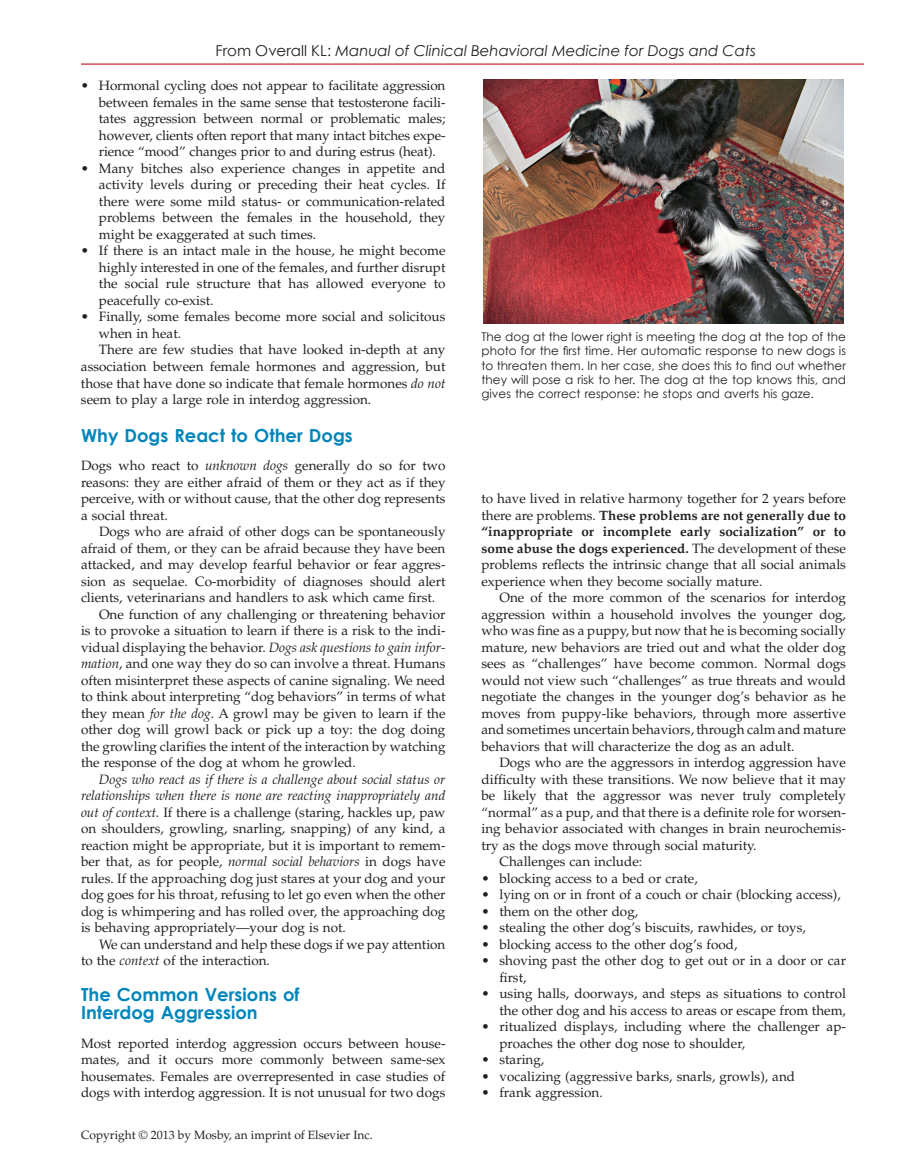
<style>
.page{position:relative;width:918px;height:1175px;background:#fff}
.page>*{position:absolute;margin:0;border:0;box-sizing:border-box;transform-origin:0 0}
.t1{font:700 18px/18px "Century Gothic";color:#0085bb}
.t2{font:italic 15px "Century Gothic";color:#231f20}
.t3{font:13.5px/16.5px "Palatino";color:#231f20;text-align:justify}
.t4{font:12px/14.2px "Century Gothic";color:#231f20;text-align:justify}
.t5{font:12px "Palatino";color:#231f20}
.s1{font-style:normal}
.s2{font-style:italic}
.s3{font-weight:700}
</style>
<div class="page">
<hr style="left:81px;top:63px;width:783px;height:2px;background:#d24c5a">
<img style="left:484px;top:80px;width:360px;height:243px">
<p class="t2" style="left:215px;top:41px;width:542px"><span class="s1">From Overall KL:</span> Manual of Clinical Behavioral Medicine for Dogs and Cats</p>
<p class="t3" style="left:99px;top:79px;width:348px;text-indent:-18px">• Hormonal cycling does not appear to facilitate aggression between females in the same sense that testosterone facili&shy;tates aggression between normal or problematic males; however, clients often report that many intact bitches expe&shy;rience “mood” changes prior to and during estrus (heat).</p>
<p class="t3" style="left:99px;top:161px;width:348px;text-indent:-18px">• Many bitches also experience changes in appetite and activity levels during or preceding their heat cycles. If there were some mild status- or communication-related problems between the females in the household, they might be exaggerated at such times.</p>
<p class="t3" style="left:99px;top:244px;width:348px;text-indent:-18px">• If there is an intact male in the house, he might become highly interested in one of the females, and further disrupt the social rule structure that has allowed everyone to peacefully co-exist.</p>
<p class="t3" style="left:81px;top:310px;width:366px">• Finally, some females become more social and solicitous</p>
<p class="t3" style="left:99px;top:326px;width:84px">when in heat.</p>
<p class="t3" style="left:99px;top:343px;width:348px">There are few studies that have looked in-depth at any</p>
<p class="t3" style="left:81px;top:360px;width:366px">association between female hormones and aggression, but</p>
<p class="t3" style="left:81px;top:376px;width:366px">those that have done so indicate that female hormones <span class="s2">do not</span></p>
<p class="t3" style="left:81px;top:393px;width:292px">seem to play a large role in interdog aggression.</p>
<h1 class="t1" style="left:81px;top:425px;width:273px">Why Dogs React to Other Dogs</h1>
<p class="t3" style="left:81px;top:459px;width:366px">Dogs who react to <span class="s2">unknown dogs</span> generally do so for two reasons: they are either afraid of them or they act as if they perceive, with or without cause, that the other dog represents a social threat.</p>
<p class="t3" style="left:99px;top:525px;width:348px">Dogs who are afraid of other dogs can be spontaneously</p>
<p class="t3" style="left:81px;top:541px;width:366px">afraid of them, or they can be afraid because they have been</p>
<p class="t3" style="left:81px;top:558px;width:366px">attacked, and may develop fearful behavior or fear aggres-</p>
<p class="t3" style="left:81px;top:574px;width:366px">sion as sequelae. Co-morbidity of diagnoses should alert</p>
<p class="t3" style="left:81px;top:591px;width:356px">clients, veterinarians and handlers to ask which came first.</p>
<p class="t3" style="left:99px;top:607px;width:348px">One function of any challenging or threatening behavior</p>
<p class="t3" style="left:81px;top:624px;width:366px">is to provoke a situation to learn if there is a risk to the indi-</p>
<p class="t3" style="left:81px;top:640px;width:366px">vidual displaying the behavior. <span class="s2">Dogs ask questions to gain infor-</span></p>
<p class="t3" style="left:81px;top:657px;width:366px"><span class="s2">mation</span> , and one way they do so can involve a threat. Humans</p>
<p class="t3" style="left:81px;top:673px;width:366px">often misinterpret these aspects of canine signaling. We need</p>
<p class="t3" style="left:81px;top:690px;width:366px">to think about interpreting “dog behaviors” in terms of what</p>
<p class="t3" style="left:81px;top:706px;width:366px">they mean <span class="s2">for the dog</span> . A growl may be given to learn if the</p>
<p class="t3" style="left:81px;top:723px;width:366px">other dog will growl back or pick up a toy: the dog doing</p>
<p class="t3" style="left:81px;top:739px;width:366px">the growling clarifies the intent of the interaction by watching</p>
<p class="t3" style="left:81px;top:756px;width:276px">the response of the dog at whom he growled.</p>
<p class="t3" style="left:81px;top:772px;width:366px;text-indent:18px"><span class="s2">Dogs who react as if there is a challenge about social status or relationships when there is none are reacting inappropriately and out of context.</span> If there is a challenge (staring, hackles up, paw on shoulders, growling, snarling, snapping) of any kind, a reaction might be appropriate, but it is important to remem&shy;ber that, as for people, <span class="s2">normal social behaviors</span> in dogs have rules. If the approaching dog just stares at your dog and your dog goes for his throat, refusing to let go even when the other dog is whimpering and has rolled over, the approaching dog is behaving appropriately—your dog is not.</p>
<p class="t3" style="left:81px;top:937px;width:366px;text-indent:18px">We can understand and help these dogs if we pay attention to the <span class="s2">context</span> of the interaction.</p>
<h1 class="t1" style="left:81px;top:985px;width:220px">The Common Versions of<br>Interdog Aggression</h1>
<p class="t3" style="left:81px;top:1036px;width:366px">Most reported interdog aggression occurs between house&shy;mates, and it occurs more commonly between same-sex housemates. Females are overrepresented in case studies of dogs with interdog aggression. It is not unusual for two dogs</p>
<p class="t5" style="left:81px;top:1130px;width:293px">Copyright © 2013 by Mosby, an imprint of Elsevier Inc.</p>
<p class="t4" style="left:482px;top:329px;width:366px">The dog at the lower right is meeting the dog at the top of the photo for the first time. Her automatic response to new dogs is to threaten them. In her case, she does this to find out whether they will pose a risk to her. The dog at the top knows this, and gives the correct response: he stops and averts his gaze.</p>
<p class="t3" style="left:482px;top:492px;width:366px">to have lived in relative harmony together for 2 years before there are problems. <span class="s3">These problems are not generally due to “inappropriate or incomplete early socialization” or to some abuse the dogs experienced.</span> The development of these problems reflects the intrinsic change that all social animals experience when they become socially mature.</p>
<p class="t3" style="left:482px;top:591px;width:366px;text-indent:18px">One of the more common of the scenarios for interdog aggression within a household involves the younger dog, who was fine as a puppy, but now that he is becoming socially mature, new behaviors are tried out and what the older dog sees as “challenges” have become common. Normal dogs would not view such “challenges” as true threats and would negotiate the changes in the younger dog ’ s behavior as he moves from puppy-like behaviors, through more assertive and sometimes uncertain behaviors, through calm and mature behaviors that will characterize the dog as an adult.</p>
<p class="t3" style="left:499px;top:756px;width:348px">Dogs who are the aggressors in interdog aggression have</p>
<p class="t3" style="left:482px;top:772px;width:366px">difficulty with these transitions. We now believe that it may</p>
<p class="t3" style="left:482px;top:789px;width:366px">be likely that the aggressor was never truly completely</p>
<p class="t3" style="left:482px;top:805px;width:366px">“normal” as a pup, and that there is a definite role for worsen-</p>
<p class="t3" style="left:482px;top:822px;width:366px">ing behavior associated with changes in brain neurochemis-</p>
<p class="t3" style="left:482px;top:838px;width:277px">try as the dogs move through social maturity.</p>
<p class="t3" style="left:499px;top:855px;width:144px">Challenges can include:</p>
<p class="t3" style="left:482px;top:871px;width:218px">• blocking access to a bed or crate,</p>
<p class="t3" style="left:482px;top:888px;width:361px">• lying on or in front of a couch or chair (blocking access),</p>
<p class="t3" style="left:482px;top:904px;width:158px">• them on the other dog,</p>
<p class="t3" style="left:482px;top:921px;width:326px">• stealing the other dog ’ s biscuits, rawhides, or toys,</p>
<p class="t3" style="left:482px;top:937px;width:257px">• blocking access to the other dog ’ s food,</p>
<p class="t3" style="left:499px;top:954px;width:348px;text-indent:-18px">• shoving past the other dog to get out or in a door or car first,</p>
<p class="t3" style="left:482px;top:987px;width:366px;text-align:right">• using halls, doorways, and steps as situations to control the other dog and his access to areas or escape from them,</p>
<p class="t3" style="left:499px;top:1020px;width:348px;text-indent:-18px">• ritualized displays, including where the challenger ap&shy;proaches the other dog nose to shoulder,</p>
<p class="t3" style="left:482px;top:1053px;width:64px">• staring,</p>
<p class="t3" style="left:482px;top:1069px;width:315px">• vocalizing (aggressive barks, snarls, growls), and</p>
<p class="t3" style="left:482px;top:1086px;width:123px">• frank aggression.</p>
</div>
